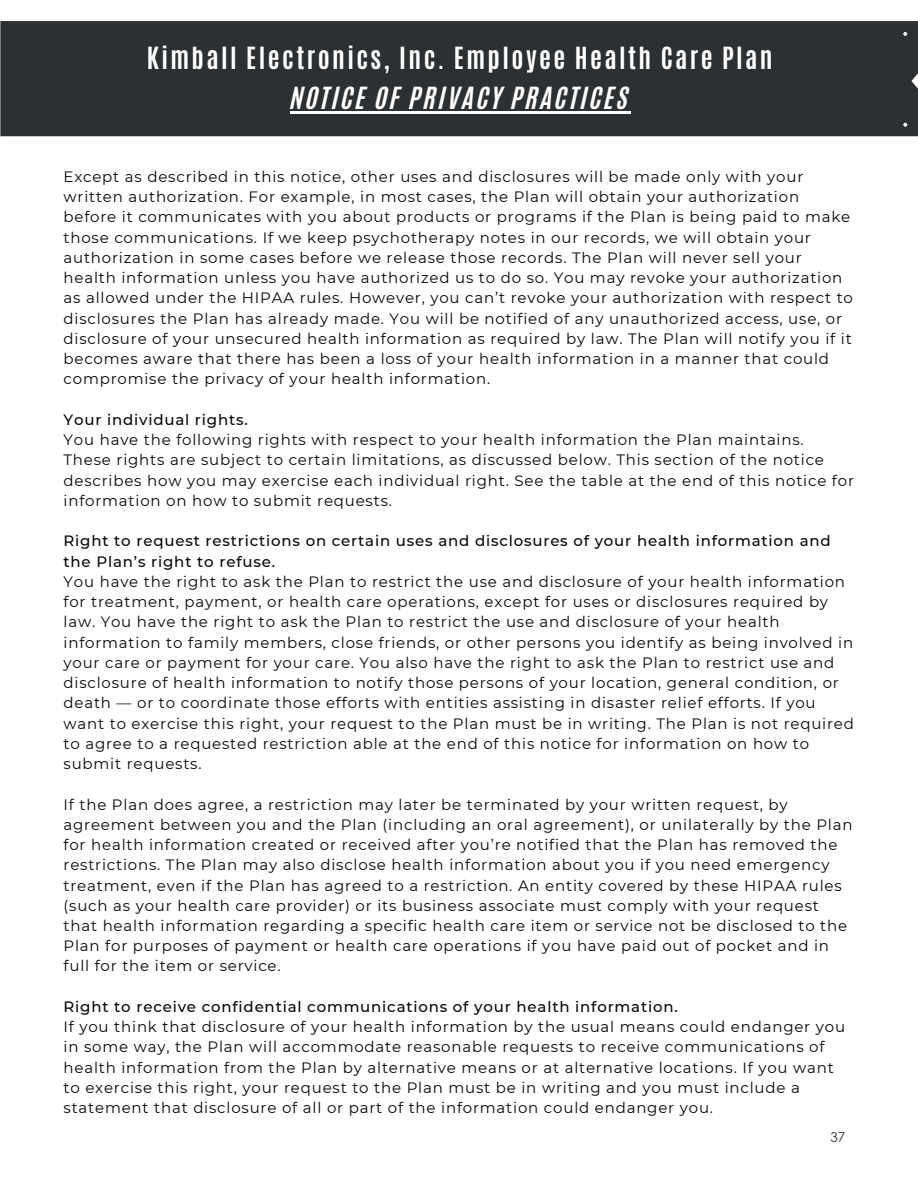
<style>
.page{position:relative;width:918px;height:1188px;background:#fff}
.page>*{position:absolute;margin:0;border:0;box-sizing:border-box;transform-origin:0 0}
.t1{font:700 25.5px "Antonio";letter-spacing:.095em;color:#fff}
.t2{font:25.5px "CA Generated";letter-spacing:.095em;color:#fff}
.t3{font:15px/20.2px "Montserrat";letter-spacing:.055em;color:#080704}
.t4{font:500 15px/20.2px "Montserrat";letter-spacing:.055em;color:#080704}
.t5{font:13.5px "TR Century Gothic";color:#363535}
</style>
<div class="page">
<div style="left:0;top:21px;width:918px;height:115px;background:#2d3032"></div>
<hr style="left:291px;top:111px;width:340px;height:3px;background:#fff">
<h1 class="t1" style="left:147px;top:38px;width:627px">Kimball Electronics, Inc. Employee Health Care Plan</h1>
<h1 class="t2" style="left:291px;top:79px;width:339px">NOTICE OF PRIVACY PRACTICES</h1>
<p class="t3" style="left:64px;top:166px;width:791px">Except as described in this notice, other uses and disclosures will be made only with your written authorization. For example, in most cases, the Plan will obtain your authorization before it communicates with you about products or programs if the Plan is being paid to make those communications. If we keep psychotherapy notes in our records, we will obtain your authorization in some cases before we release those records. The Plan will never sell your health information unless you have authorized us to do so. You may revoke your authorization as allowed under the HIPAA rules. However, you can’t revoke your authorization with respect to disclosures the Plan has already made. You will be notified of any unauthorized access, use, or disclosure of your unsecured health information as required by law. The Plan will notify you if it becomes aware that there has been a loss of your health information in a manner that could compromise the privacy of your health information.</p>
<p class="t4" style="left:64px;top:409px;width:186px">Your individual rights.</p>
<p class="t3" style="left:64px;top:429px;width:792px">You have the following rights with respect to your health information the Plan maintains.<br>These rights are subject to certain limitations, as discussed below. This section of the notice describes how you may exercise each individual right. See the table at the end of this notice for information on how to submit requests.</p>
<p class="t4" style="left:64px;top:530px;width:769px">Right to request restrictions on certain uses and disclosures of your health information and the Plan’s right to refuse.</p>
<p class="t3" style="left:64px;top:571px;width:792px">You have the right to ask the Plan to restrict the use and disclosure of your health information for treatment, payment, or health care operations, except for uses or disclosures required by law. You have the right to ask the Plan to restrict the use and disclosure of your health information to family members, close friends, or other persons you identify as being involved in your care or payment for your care. You also have the right to ask the Plan to restrict use and disclosure of health information to notify those persons of your location, general condition, or death — or to coordinate those efforts with entities assisting in disaster relief efforts. If you want to exercise this right, your request to the Plan must be in writing. The Plan is not required to agree to a requested restriction able at the end of this notice for information on how to submit requests.</p>
<p class="t3" style="left:64px;top:794px;width:791px">If the Plan does agree, a restriction may later be terminated by your written request, by agreement between you and the Plan (including an oral agreement), or unilaterally by the Plan for health information created or received after you’re notified that the Plan has removed the restrictions. The Plan may also disclose health information about you if you need emergency treatment, even if the Plan has agreed to a restriction. An entity covered by these HIPAA rules (such as your health care provider) or its business associate must comply with your request that health information regarding a specific health care item or service not be disclosed to the Plan for purposes of payment or health care operations if you have paid out of pocket and in full for the item or service.</p>
<p class="t4" style="left:64px;top:996px;width:616px">Right to receive confidential communications of your health information.</p>
<p class="t3" style="left:64px;top:1016px;width:783px">If you think that disclosure of your health information by the usual means could endanger you in some way, the Plan will accommodate reasonable requests to receive communications of health information from the Plan by alternative means or at alternative locations. If you want to exercise this right, your request to the Plan must be in writing and you must include a statement that disclosure of all or part of the information could endanger you.</p>
<p class="t5" style="left:830px;top:1128px;width:16px">37</p>
</div>
